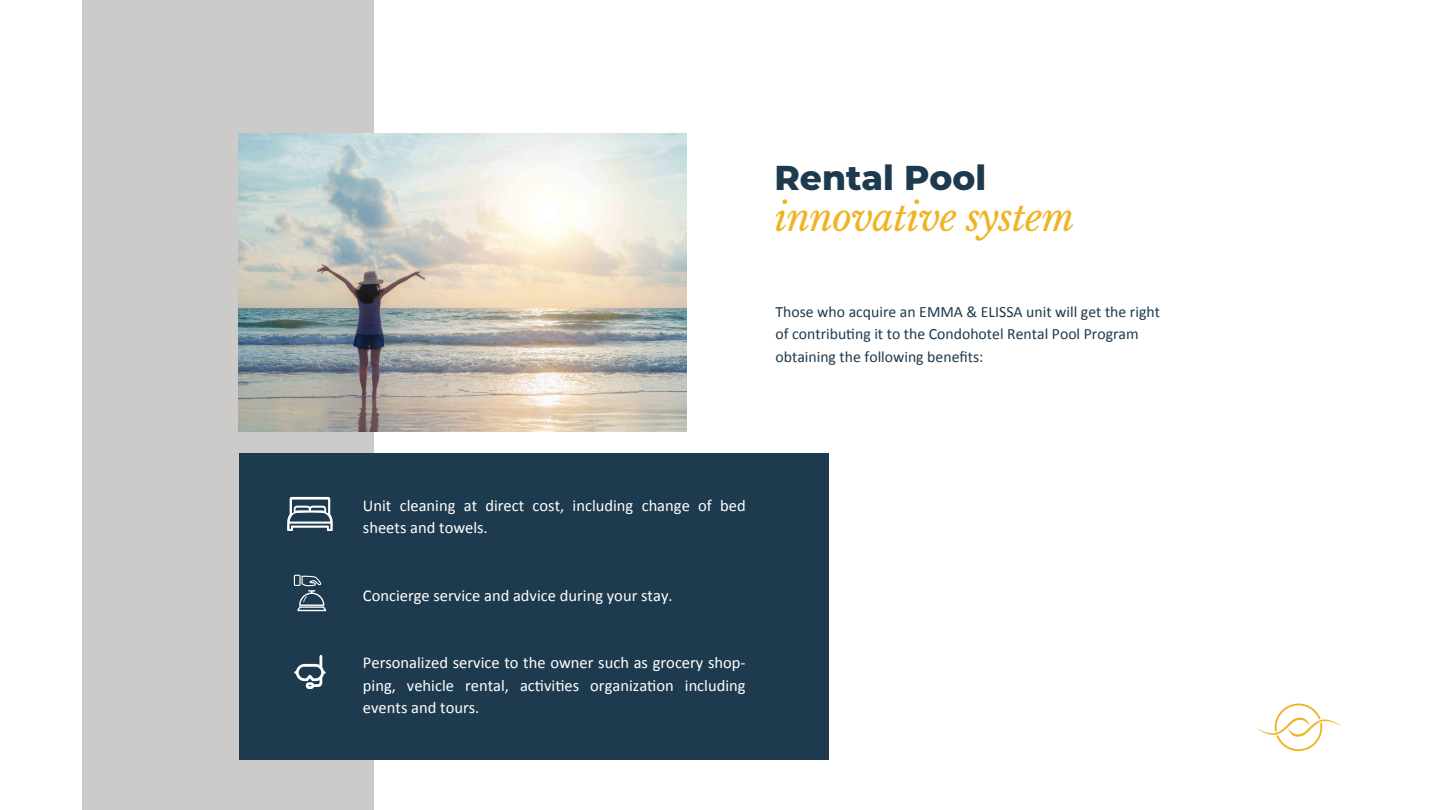
<style>
.page{position:relative;width:1440px;height:810px;background:#fff}
.page>*{position:absolute;margin:0;border:0;box-sizing:border-box;transform-origin:0 0}
.t1{font:italic 37.5px "Libre Baskerville";letter-spacing:-.015em;color:#efb324}
.t2{font:800 34.5px "Montserrat";color:#1d3a4e}
.t3{font:16.5px/22.5px "Calibri";color:#fff}
.t4{font:15.75px/22.5px "Calibri";color:#1d3a4e}
</style>
<div class="page">
<div style="left:83px;top:0;width:291px;height:810px;background:#cdcbca"></div>
<div style="left:239px;top:453px;width:590px;height:306px;background:#1d3a4e"></div>
<svg style="left:287px;top:497px;width:46px;height:34px"></svg>
<svg style="left:294px;top:575px;width:32px;height:36px"></svg>
<svg style="left:294px;top:655px;width:32px;height:34px"></svg>
<img style="left:239px;top:134px;width:447px;height:298px">
<svg style="left:1256px;top:704px;width:86px;height:47px"></svg>
<h2 class="t2" style="left:774px;top:152px;width:213px">Rental Pool</h2>
<h1 class="t1" style="left:774px;top:195px;width:301px">innovative system</h1>
<p class="t4" style="left:776px;top:300px;width:386px">Those who acquire an EMMA &amp; ELISSA unit will get the right of contributing it to the Condohotel Rental Pool Program obtaining the following benefits:</p>
<p class="t3" style="left:363px;top:494px;width:384px">Unit cleaning at direct cost, including change of bed sheets and towels.</p>
<p class="t3" style="left:363px;top:584px;width:311px">Concierge service and advice during your stay.</p>
<p class="t3" style="left:363px;top:652px;width:384px;text-align:justify">Personalized service to the owner such as grocery shop&shy;ping, vehicle rental, activities organization including events and tours.</p>
</div>
